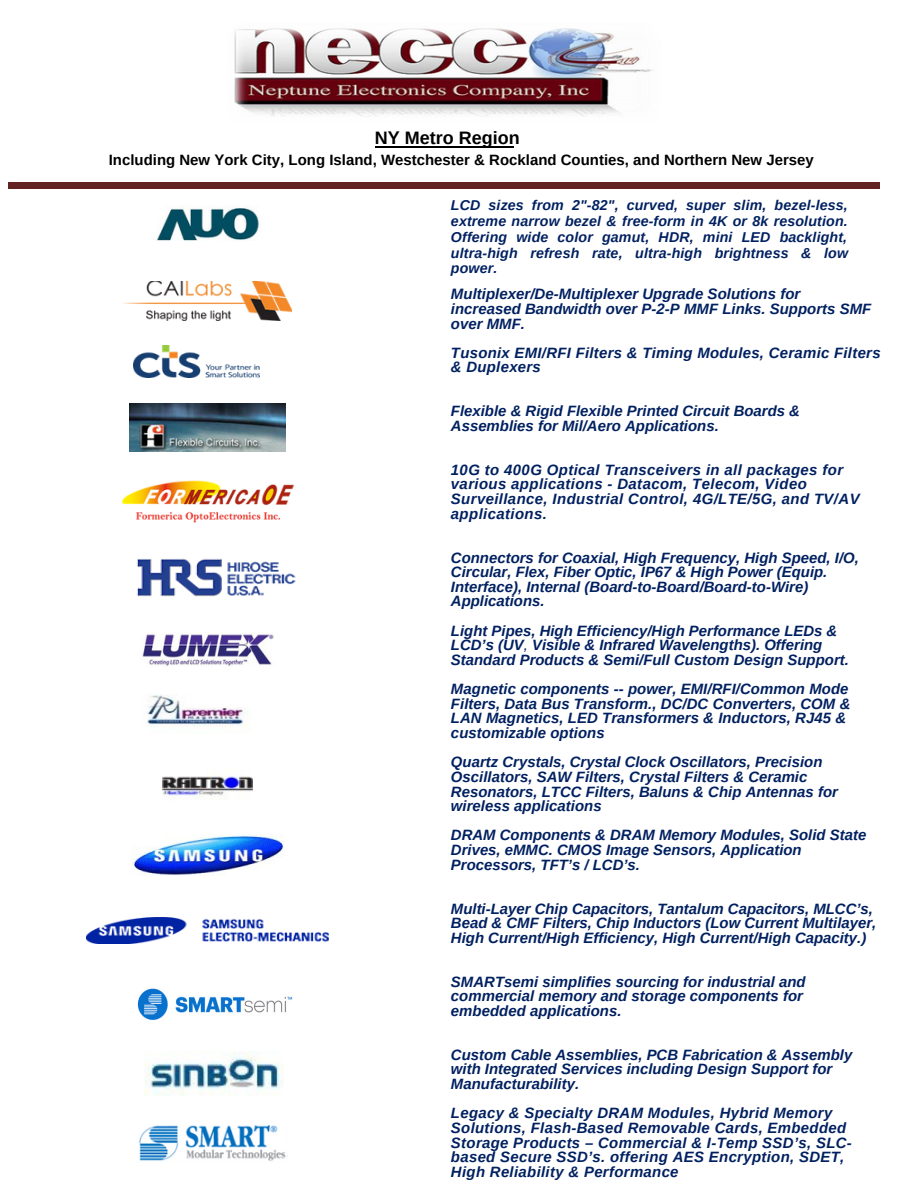
<style>
.page{position:relative;width:918px;height:1188px;background:#fff}
.page>*{position:absolute;margin:0;border:0;box-sizing:border-box;transform-origin:0 0}
.t1{font:700 18px "Arimo";color:#000}
.t2{font:italic 700 15px/14.7px "Arimo";color:#002060}
.t3{font:italic 700 15px/14.7px "Arimo";letter-spacing:.02em;color:#002060}
.t4{font:italic 700 15px/14.7px "Arimo";letter-spacing:.025em;color:#002060}
.t5{font:700 15px "Arimo";color:#000}
.t6{font:italic 700 14.25px/15.8px "Arimo";letter-spacing:.01em;color:#002060;text-align:justify}
.s1{font-weight:400}
</style>
<div class="page">
<div style="left:9px;top:184px;width:871px;height:5px;background:#622423"></div>
<hr style="left:9px;top:182px;width:871px;height:1px;background:#622423">
<hr style="left:375px;top:146px;width:138px;height:1px;background:#000">
<img style="left:234px;top:28px;width:419px;height:88px">
<img style="left:157px;top:207px;width:102px;height:34px">
<img style="left:124px;top:281px;width:168px;height:39px">
<img style="left:134px;top:345px;width:125px;height:33px">
<img style="left:129px;top:403px;width:157px;height:48px">
<img style="left:121px;top:481px;width:173px;height:41px">
<img style="left:142px;top:634px;width:132px;height:32px">
<img style="left:163px;top:774px;width:90px;height:26px">
<img style="left:132px;top:834px;width:152px;height:41px">
<img style="left:86px;top:917px;width:243px;height:27px">
<img style="left:138px;top:988px;width:155px;height:32px">
<img style="left:144px;top:1051px;width:140px;height:44px">
<img style="left:139px;top:1124px;width:147px;height:37px">
<img style="left:147px;top:694px;width:101px;height:33px">
<img style="left:136px;top:558px;width:160px;height:39px">
<p class="t1" style="left:375px;top:128px;width:146px">NY Metro Region</p>
<p class="t5" style="left:109px;top:152px;width:707px">Including New York City, Long Island, Westchester &amp; Rockland Counties, and Northern New Jersey</p>
<p class="t6" style="left:451px;top:198px;width:399px">LCD sizes from 2"-82", curved, super slim, bezel-less, extreme narrow bezel &amp; free-form in 4K or 8k resolution.<br>Offering wide color gamut, HDR, mini LED backlight, ultra-high refresh rate, ultra-high brightness &amp; low power.</p>
<p class="t2" style="left:451px;top:287px;width:422px">Multiplexer/De-Multiplexer Upgrade Solutions for increased Bandwidth over P-2-P MMF Links. Supports SMF over MMF.</p>
<p class="t3" style="left:451px;top:345px;width:431px">Tusonix EMI/RFI Filters &amp; Timing Modules, Ceramic Filters &amp; Duplexers</p>
<p class="t2" style="left:451px;top:404px;width:351px">Flexible &amp; Rigid Flexible Printed Circuit Boards &amp;<br>Assemblies for Mil/Aero Applications.</p>
<p class="t4" style="left:451px;top:462px;width:410px">10G to 400G Optical Transceivers in all packages for various applications - Datacom, Telecom, Video Surveillance, Industrial Control, 4G/LTE/5G, and TV/AV applications.</p>
<p class="t2" style="left:451px;top:550px;width:409px">Connectors for Coaxial, High Frequency, High Speed, I/O, Circular, Flex, Fiber Optic, IP67 &amp; High Power (Equip.<br>Interface), Internal (Board-to-Board/Board-to-Wire)<br>Applications.</p>
<p class="t2" style="left:451px;top:623px;width:399px">Light Pipes, High Efficiency/High Performance LEDs &amp;<br>LCD’s (UV<span class="s1">,</span> Visible &amp; Infrared Wavelengths). Offering<br>Standard Products &amp; Semi/Full Custom Design Support.</p>
<p class="t2" style="left:451px;top:682px;width:401px">Magnetic components -- power, EMI/RFI/Common Mode Filters, Data Bus Transform., DC/DC Converters, COM &amp; LAN Magnetics, LED Transformers &amp; Inductors, RJ45 &amp; customizable options</p>
<p class="t2" style="left:451px;top:755px;width:389px">Quartz Crystals, Crystal Clock Oscillators, Precision Oscillators, SAW Filters, Crystal Filters &amp; Ceramic Resonators, LTCC Filters, Baluns &amp; Chip Antennas for wireless applications</p>
<p class="t2" style="left:451px;top:828px;width:417px">DRAM Components &amp; DRAM Memory Modules, Solid State<br>Drives, eMMC. CMOS Image Sensors, Application<br>Processors, TFT’s / LCD’s.</p>
<p class="t2" style="left:451px;top:901px;width:427px">Multi-Layer Chip Capacitors, Tantalum Capacitors, MLCC’s,<br>Bead &amp; CMF Filters, Chip Inductors (Low Current Multilayer,<br>High Current/High Efficiency, High Current/High Capacity.)</p>
<p class="t2" style="left:451px;top:974px;width:356px">SMARTsemi simplifies sourcing for industrial and commercial memory and storage components for embedded applications.</p>
<p class="t2" style="left:451px;top:1047px;width:403px">Custom Cable Assemblies, PCB Fabrication &amp; Assembly with Integrated Services including Design Support for<br>Manufacturability.</p>
<p class="t3" style="left:451px;top:1106px;width:402px">Legacy &amp; Specialty DRAM Modules, Hybrid Memory Solutions, Flash-Based Removable Cards, Embedded Storage Products – Commercial &amp; I-Temp SSD’s, SLC&shy;based Secure SSD’s. offering AES Encryption, SDET, High Reliability &amp; Performance</p>
</div>
